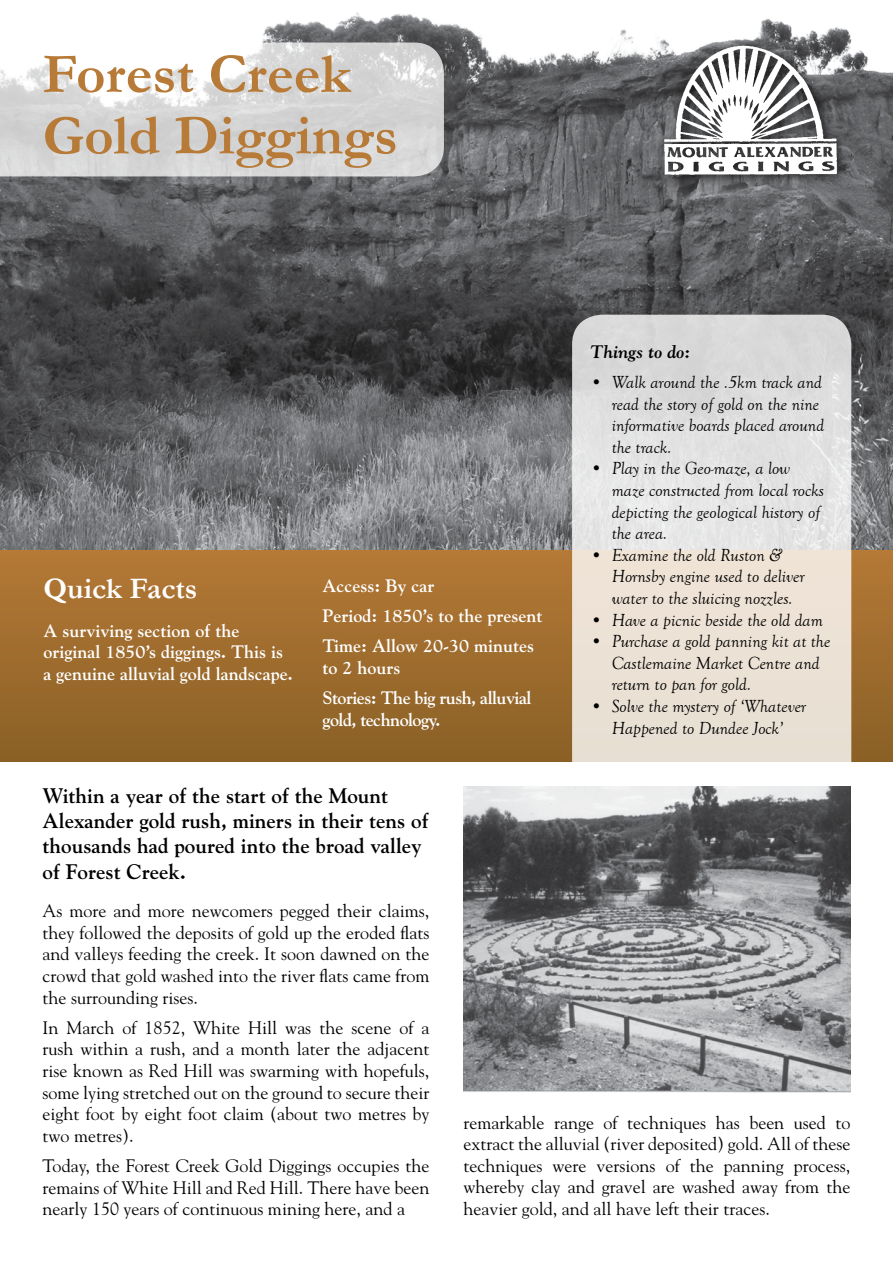
<style>
.page{position:relative;width:893px;height:1263px;background:#fff}
.page>*{position:absolute;margin:0;border:0;box-sizing:border-box;transform-origin:0 0}
.t1{font:700 57px/61.5px "Garamond";color:#b77a37}
.t2{font:700 30px "Garamond";color:#fff}
.t3{font:700 21px/25.2px "Goudy";color:#000}
.t4{font:18px/21.6px "Goudy";color:#000;text-align:justify}
.t5{font:italic 18px/21.6px "Goudy Old Style T";color:#000}
.t6{font:700 18px/21.6px "Goudy";color:#fff}
.t7{font:700 18px/30.2px "Goudy";letter-spacing:-.03em;color:#fff}
.t8{font:italic 700 18px "Goudy";color:#000}
</style>
<div class="page">
<img style="left:0;top:12px;width:893px;height:538px">
<svg style="left:0;top:43px;width:444px;height:133px;fill:#d7d7d8"></svg>
<div style="left:659px;top:41px;width:188px;height:144px;background:#000;opacity:.75"></div>
<img style="left:649px;top:43px;width:201px;height:132px">
<div style="left:0;top:550px;width:893px;height:211px;background:linear-gradient(to bottom,#b47936,#8a6026)"></div>
<svg style="left:572px;top:315px;width:279px;height:500px;background:#e6e1dc"></svg>
<img style="left:463px;top:787px;width:387px;height:306px">
<h1 class="t1" style="left:43px;top:42px;width:357px">Forest Creek<br>Gold Diggings</h1>
<h2 class="t2" style="left:43px;top:570px;width:155px">Quick Facts</h2>
<p class="t6" style="left:43px;top:619px;width:251px">A surviving section of the original 1850’s diggings. This is a genuine alluvial gold landscape.</p>
<p class="t6" style="left:323px;top:570px;width:221px;line-height:30.2px">Access: By car<br>Period: 1850’s to the present<br>Time: Allow 20-30 minutes</p>
<p class="t7" style="left:323px;top:652px;width:210px">to 2 hours<br>Stories: The big rush, alluvial</p>
<p class="t7" style="left:323px;top:704px;width:120px">gold, technology.</p>
<p class="t8" style="left:590px;top:340px;width:101px">Things to do:</p>
<p class="t5" style="left:612px;top:372px;width:214px;text-indent:-21px">• Walk around the .5km track and read the story of gold on the nine informative boards placed around the track.</p>
<p class="t5" style="left:612px;top:458px;width:214px;text-indent:-21px">• Play in the Geo-maze, a low maze constructed from local rocks depicting the geological history of the area.</p>
<p class="t5" style="left:612px;top:544px;width:194px;text-indent:-21px">• Examine the old Ruston &amp;<br>Hornsby engine used to deliver water to the sluicing nozzles.</p>
<p class="t5" style="left:590px;top:609px;width:234px">• Have a picnic beside the old dam</p>
<p class="t5" style="left:612px;top:631px;width:220px;text-indent:-21px">• Purchase a gold panning kit at the<br>Castlemaine Market Centre and return to pan for gold.</p>
<p class="t5" style="left:590px;top:696px;width:217px;text-align:center">• Solve the mystery of ‘Whatever<br>Happened to Dundee Jock’</p>
<p class="t3" style="left:43px;top:783px;width:388px">Within a year of the start of the Mount Alexander gold rush, miners in their tens of thousands had poured into the broad valley of Forest Creek.</p>
<p class="t4" style="left:43px;top:900px;width:388px">As more and more newcomers pegged their claims, they followed the deposits of gold up the eroded flats and valleys feeding the creek. It soon dawned on the crowd that gold washed into the river flats came from the surrounding rises.</p>
<p class="t4" style="left:43px;top:1016px;width:388px">In March of 1852, White Hill was the scene of a rush within a rush, and a month later the adjacent rise known as Red Hill was swarming with hopefuls, some lying stretched out on the ground to secure their eight foot by eight foot claim (about two metres by two metres).</p>
<p class="t4" style="left:43px;top:1154px;width:388px">Today, the Forest Creek Gold Diggings occupies the remains of White Hill and Red Hill. There have been nearly 150 years of continuous mining here, and a</p>
<p class="t4" style="left:463px;top:1111px;width:388px">remarkable range of techniques has been used to extract the alluvial (river deposited) gold. All of these techniques were versions of the panning process, whereby clay and gravel are washed away from the heavier gold, and all have left their traces.</p>
</div>
